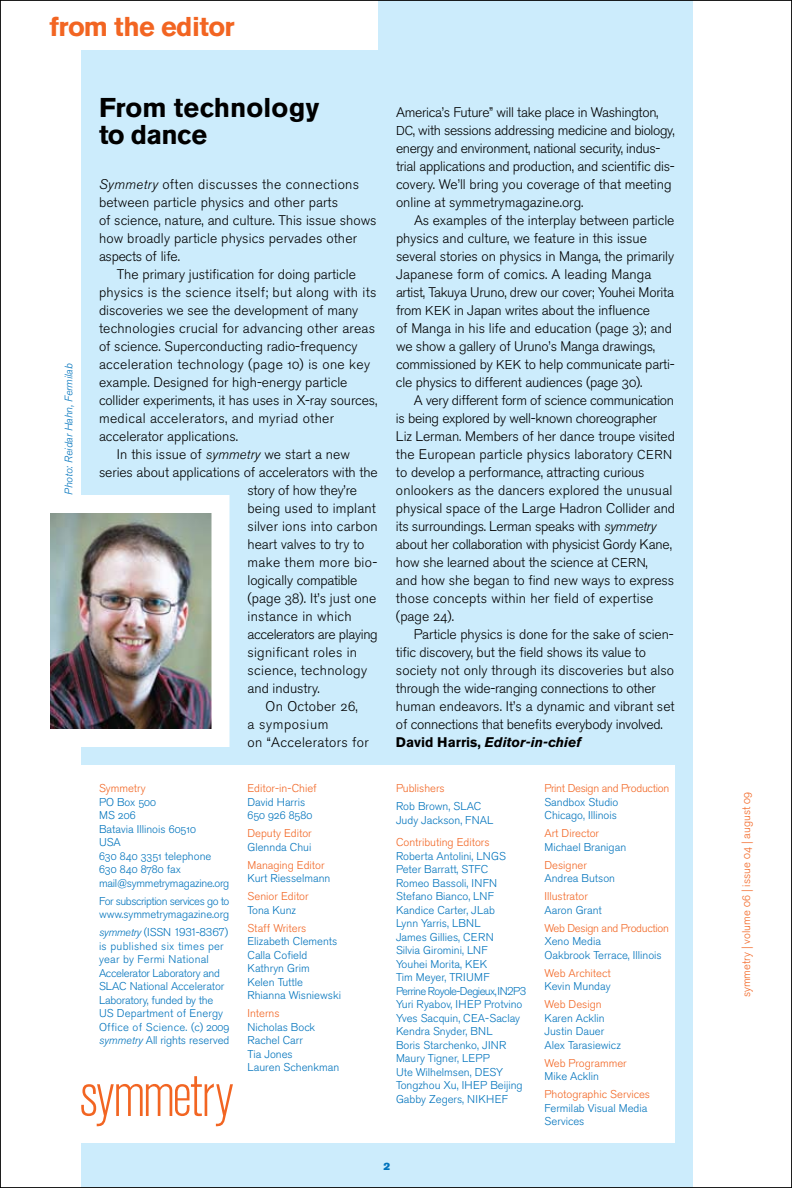
<style>
.page{position:relative;width:792px;height:1188px;background:#fff}
.page>*{position:absolute;margin:0;border:0;box-sizing:border-box;transform-origin:0 0}
.t1{font:300 condensed 63px "Akzidenz Grotesk BE";letter-spacing:-.025em;color:#f26522}
.t2{font:700 27px/27px "Akzidenz Grotesk BE";color:#000}
.t3{font:700 27px "Akzidenz Grotesk BE";letter-spacing:-.02em;color:#f26522}
.t4{font:13.8px/18px "Akzidenz Grotesk BE Light Os F";color:#000}
.t5{font:13.8px/18px "Akzidenz Grotesk BE Light Os F";letter-spacing:-.02em;color:#000}
.t6{font:13.8px "Akzidenz Grotesk BE Light Os F";letter-spacing:.025em;color:#000}
.t7{font:13.8px "Akzidenz Grotesk BE Light Os F";letter-spacing:.02em;color:#000}
.t8{font:italic 700 13.8px "Akzidenz Grotesk BE";color:#000}
.t9{font:13.8px "Akzidenz Grotesk BE Light Os F";letter-spacing:-.025em;color:#000}
.t10{font:13.8px "Akzidenz Grotesk BE Light Os F";letter-spacing:.04em;color:#000}
.t11{font:11.25px/13.5px "Akzidenz Grotesk BE Light Os F";color:#0073bc}
.t12{font:11.25px "Akzidenz Grotesk BE Light Os F";color:#f26522}
.t13{font:11.25px/13.5px "Akzidenz Grotesk BE Light Os F";letter-spacing:-.04em;color:#0073bc}
.t14{font:11.25px "Akzidenz Grotesk BE Light Os F";letter-spacing:-.025em;color:#f26522}
.t15{font:300 11.25px "Akzidenz Grotesk BE";letter-spacing:-.03em;color:#0073bc}
.t16{font:10.8px "Akzidenz Grotesk BE Lig It Os F";color:#0073bc}
.t17{font:10.5px "Akzidenz Grotesk BE Super";color:#0073bc}
.s1{font-family:"Akzidenz Grotesk BE Lig It Os F"}
.s2{font-family:"Akzidenz Grotesk BE Lig It Os F";font-weight:400}
.s3{font-family:"Akzidenz Grotesk BE Light Os F";font-weight:400}
.s4{font-size:12.75px}
.s5{font-style:normal}
.s6{font-family:"Akzidenz Grotesk BE";font-weight:300}
</style>
<div class="page">
<div style="left:81px;top:0;width:612px;height:1188px;background:#ccecfc"></div>
<div style="left:0;top:0;width:378px;height:50px;background:#fff"></div>
<div style="left:50px;top:765px;width:625px;height:378px;background:#fff"></div>
<img style="left:51px;top:514px;width:160px;height:214px">
<div style="left:32px;top:495px;width:198px;height:252px;border:18px solid #fff"></div>
<h2 class="t3" style="left:50px;top:11px;width:187px">from the editor</h2>
<p class="t16" style="left:63px;top:495px;width:133px;rotate:-90deg">Photo: Reidar Hahn, Fermilab</p>
<h2 class="t2" style="left:99px;top:94px;width:222px">From technology to dance</h2>
<p class="t4" style="left:99px;top:176px;width:279px"><span class="s1">Symmetry</span> often discusses the connections between particle physics and other parts<br>of science, nature, and culture. This issue shows how broadly particle physics pervades other aspects of life.</p>
<p class="t4" style="left:117px;top:265px;width:240px">The primary justification for doing particle</p>
<p class="t7" style="left:99px;top:284px;width:279px">physics is the science itself; but along with its</p>
<p class="t4" style="left:99px;top:301px;width:261px">discoveries we see the development of many</p>
<p class="t4" style="left:99px;top:319px;width:278px">technologies crucial for advancing other areas</p>
<p class="t4" style="left:99px;top:337px;width:260px">of science. Superconducting radio-frequency</p>
<p class="t6" style="left:99px;top:356px;width:273px">acceleration technology (page 10) is one key</p>
<p class="t4" style="left:99px;top:373px;width:250px">example. Designed for high-energy particle</p>
<p class="t4" style="left:99px;top:391px;width:280px">collider experiments, it has uses in X-ray sources,</p>
<p class="t6" style="left:99px;top:410px;width:237px">medical accelerators, and myriad other</p>
<p class="t4" style="left:99px;top:427px;width:141px">accelerator applications.</p>
<p class="t4" style="left:117px;top:445px;width:235px">In this issue of <span class="s1">symmetry</span> we start a new</p>
<p class="t4" style="left:99px;top:463px;width:280px">series about applications of accelerators with the</p>
<p class="t4" style="left:248px;top:481px;width:111px">story of how they’re</p>
<p class="t4" style="left:248px;top:499px;width:130px">being used to implant</p>
<p class="t4" style="left:248px;top:517px;width:132px">silver ions into carbon</p>
<p class="t4" style="left:248px;top:535px;width:118px">heart valves to try to</p>
<p class="t6" style="left:248px;top:554px;width:131px">make them more bio-</p>
<p class="t5" style="left:248px;top:571px;width:111px">logically compatible</p>
<p class="t4" style="left:248px;top:589px;width:130px">(page 38). It’s just one</p>
<p class="t7" style="left:248px;top:608px;width:106px">instance in which</p>
<p class="t9" style="left:248px;top:626px;width:132px">accelerators are playing</p>
<p class="t7" style="left:248px;top:644px;width:111px">significant roles in</p>
<p class="t6" style="left:248px;top:662px;width:121px">science, technology</p>
<p class="t4" style="left:248px;top:679px;width:74px">and industry.</p>
<p class="t6" style="left:266px;top:698px;width:94px">On October 26,</p>
<p class="t10" style="left:248px;top:716px;width:82px">a symposium</p>
<p class="t6" style="left:248px;top:734px;width:123px">on “Accelerators for</p>
<p class="t12" style="left:99px;top:782px;width:48px">Symmetry</p>
<p class="t11" style="left:99px;top:795px;width:132px">PO Box 500<br>MS 206<br>Batavia Illinois 60510<br>USA<br>630 840 3351 telephone<br>630 840 8780 fax mail@symmetrymagazine.org</p>
<p class="t13" style="left:99px;top:894px;width:132px">For subscription services go to www.symmetrymagazine.org</p>
<p class="t15" style="left:99px;top:926px;width:131px"><span class="s2">symmetry</span> <span class="s3">(ISSN</span> 1931-8367<span class="s3">)</span></p>
<p class="t11" style="left:99px;top:939px;width:132px">is published six times per year by Fermi National<br>Accelerator Laboratory and<br>SLAC National Accelerator<br>Laboratory, funded by the<br>US Department of Energy<br>Office of Science. (c) 2009 <span class="s1">symmetry</span> All rights reserved</p>
<p class="t12" style="left:248px;top:782px;width:71px">Editor-in-Chief</p>
<p class="t11" style="left:248px;top:795px;width:66px">David Harris<br>650 926 8580</p>
<p class="t12" style="left:248px;top:827px;width:66px">Deputy Editor</p>
<p class="t11" style="left:248px;top:840px;width:65px">Glennda Chui</p>
<p class="t12" style="left:248px;top:858px;width:79px">Managing Editor</p>
<p class="t11" style="left:248px;top:872px;width:84px">Kurt Riesselmann</p>
<p class="t12" style="left:248px;top:890px;width:63px">Senior Editor</p>
<p class="t11" style="left:248px;top:903px;width:50px">Tona Kunz</p>
<p class="t12" style="left:248px;top:921px;width:60px">Staff Writers</p>
<p class="t11" style="left:248px;top:935px;width:95px">Elizabeth Clements<br>Calla Cofield<br>Kathryn Grim<br>Kelen Tuttle<br>Rhianna Wisniewski</p>
<p class="t12" style="left:248px;top:1007px;width:34px">Interns</p>
<p class="t11" style="left:248px;top:1020px;width:93px">Nicholas Bock<br>Rachel Carr<br>Tia Jones<br>Lauren Schenkman</p>
<h1 class="t1" style="left:80px;top:1061px;width:156px">symmetry</h1>
<p class="t5" style="left:396px;top:103px;width:280px">America’s Future” will take place in Washington, <span class="s4">DC</span>, with sessions addressing medicine and biology, energy and environment, national security, indus&shy;trial applications and production, and scientific dis&shy;covery. We’ll bring you coverage of that meeting online at symmetrymagazine.org.</p>
<p class="t4" style="left:396px;top:211px;width:280px;text-indent:18px">As examples of the interplay between particle physics and culture, we feature in this issue several stories on physics in Manga, the primarily Japanese form of comics. A leading Manga artist, Takuya Uruno, drew our cover; Youhei Morita from <span class="s4">KEK</span> in Japan writes about the influence<br>of Manga in his life and education (page 3); and we show a gallery of Uruno’s Manga drawings, commissioned by <span class="s4">KEK</span> to help communicate parti&shy;cle physics to different audiences (page 30).</p>
<p class="t4" style="left:396px;top:391px;width:281px;text-indent:18px">A very different form of science communication is being explored by well-known choreographer Liz Lerman. Members of her dance troupe visited the European particle physics laboratory <span class="s4">CERN </span>to develop a performance, attracting curious onlookers as the dancers explored the unusual physical space of the Large Hadron Collider and its surroundings. Lerman speaks with <span class="s1">symmetry </span>about her collaboration with physicist Gordy Kane, how she learned about the science at <span class="s4">CERN</span>,<br>and how she began to find new ways to express those concepts within her field of expertise (page 24).</p>
<p class="t4" style="left:396px;top:625px;width:280px;text-indent:18px">Particle physics is done for the sake of scien&shy;tific discovery, but the field shows its value to society not only through its discoveries but also through the wide-ranging connections to other human endeavors. It’s a dynamic and vibrant set of connections that benefits everybody involved.</p>
<p class="t8" style="left:396px;top:734px;width:187px"><span class="s5">David Harris,</span> Editor-in-chief</p>
<p class="t12" style="left:396px;top:782px;width:50px">Publishers</p>
<p class="t11" style="left:396px;top:800px;width:99px">Rob Brown, SLAC<br>Judy Jackson, FNAL</p>
<p class="t12" style="left:396px;top:836px;width:95px">Contributing Editors</p>
<p class="t11" style="left:396px;top:849px;width:132px">Roberta Antolini, LNGS<br>Peter Barratt, STFC<br>Romeo Bassoli, INFN<br>Stefano Bianco, LNF<br>Kandice Carter, JLab<br>Lynn Yarris, LBNL<br>James Gillies, CERN<br>Silvia Giromini, LNF<br>Youhei Morita, KEK<br>Tim Meyer, TRIUMF<br>Perrine Royole-Degieux, IN<span class="s6">2</span>P<span class="s6">3<br></span>Yuri Ryabov, IHEP Protvino<br>Yves Sacquin, CEA-Saclay<br>Kendra Snyder, BNL<br>Boris Starchenko, JINR<br>Maury Tigner, LEPP<br>Ute Wilhelmsen, DESY<br>Tongzhou Xu, IHEP Beijing<br>Gabby Zegers, NIKHEF</p>
<p class="t14" style="left:545px;top:782px;width:126px">Print Design and Production</p>
<p class="t11" style="left:545px;top:795px;width:75px">Sandbox Studio<br>Chicago, Illinois</p>
<p class="t12" style="left:545px;top:827px;width:56px">Art Director</p>
<p class="t11" style="left:545px;top:840px;width:83px">Michael Branigan</p>
<p class="t12" style="left:545px;top:858px;width:44px">Designer</p>
<p class="t11" style="left:545px;top:872px;width:72px">Andrea Butson</p>
<p class="t12" style="left:545px;top:890px;width:45px">Illustrator</p>
<p class="t11" style="left:545px;top:903px;width:59px">Aaron Grant</p>
<p class="t14" style="left:545px;top:921px;width:126px">Web Design and Production</p>
<p class="t11" style="left:545px;top:935px;width:119px">Xeno Media<br>Oakbrook Terrace, Illinois</p>
<p class="t12" style="left:545px;top:966px;width:68px">Web Architect</p>
<p class="t11" style="left:545px;top:980px;width:68px">Kevin Munday</p>
<p class="t12" style="left:545px;top:998px;width:59px">Web Design</p>
<p class="t11" style="left:545px;top:1011px;width:78px">Karen Acklin<br>Justin Dauer<br>Alex Tarasiewicz</p>
<p class="t12" style="left:545px;top:1056px;width:84px">Web Programmer</p>
<p class="t11" style="left:545px;top:1070px;width:56px">Mike Acklin</p>
<p class="t12" style="left:545px;top:1088px;width:107px">Photographic Services</p>
<p class="t11" style="left:545px;top:1101px;width:104px">Fermilab Visual Media<br>Services</p>
<p class="t17" style="left:384px;top:1160px;width:8px">2</p>
<p class="t12" style="left:740px;top:997px;width:207px;rotate:-90deg">symmetry | volume 06 | issue 04 | august 09</p>
</div>
